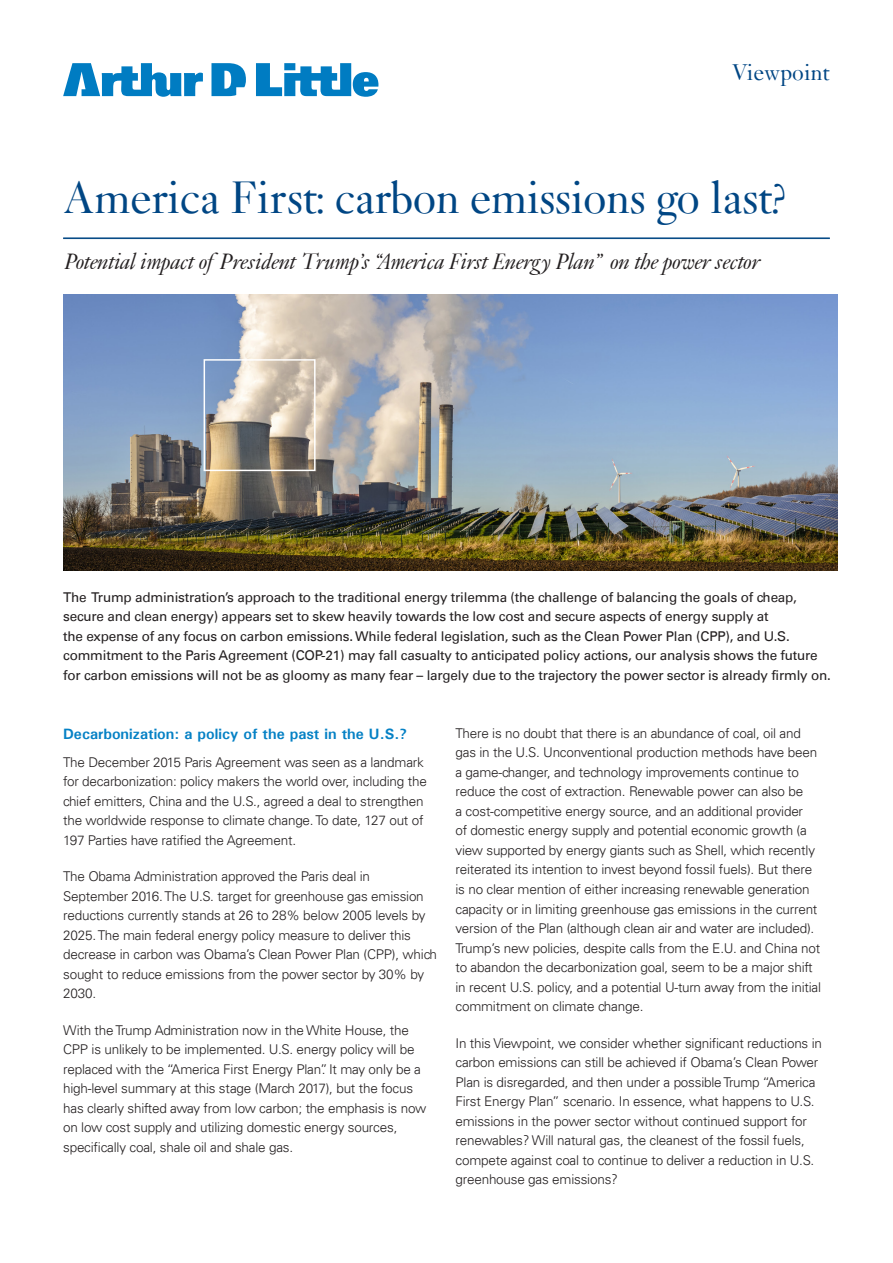
<style>
.page{position:relative;width:893px;height:1263px;background:#fff}
.page>*{position:absolute;margin:0;border:0;box-sizing:border-box;transform-origin:0 0}
.ADL_Title{font:48px "Janson";letter-spacing:-.015em;color:#004684}
.ADL_Subtitle{font:italic 24px "Janson";letter-spacing:-.015em;color:#231f20}
.t1{font:24px "Janson";letter-spacing:-.005em;color:#004684}
.ADL_Bhead{font:700 15px "Univers";color:#0581c5}
.ADL_Body_Copy{font:300 13.5px/19.5px "Univers LT";letter-spacing:-.015em;color:#231f20}
.ADL_Introduction{font:13.5px/19.5px "Univers LT";letter-spacing:-.015em;color:#231f20}
.ADL_Para_After_BHead{font:300 13.5px/19.5px "Univers LT";letter-spacing:-.015em;color:#231f20}
</style>
<div class="page">
<svg style="left:63px;top:63px;width:315px;height:34px"></svg>
<img style="left:63px;top:294px;width:775px;height:276px">
<hr style="left:63px;top:238px;width:767px;height:1px;background:#004684">
<div style="left:204px;top:359px;width:112px;height:112px;border:2px solid #fff"></div>
<h2 class="t1" style="left:732px;top:58px;width:100px">Viewpoint</h2>
<p class="ADL_Title" style="left:63px;top:169px;width:725px">America First: carbon emissions go last?</p>
<p class="ADL_Subtitle" style="left:63px;top:248px;width:697px">Potential impact of President Trump’s “America First Energy Plan” on the power sector</p>
<p class="ADL_Introduction" style="left:63px;top:587px;width:769px">The Trump administration’s approach to the traditional energy trilemma (the challenge of balancing the goals of cheap, secure and clean energy) appears set to skew heavily towards the low cost and secure aspects of energy supply at<br>the expense of any focus on carbon emissions. While federal legislation, such as the Clean Power Plan (CPP), and U.S. commitment to the Paris Agreement (COP-21) may fall casualty to anticipated policy actions, our analysis shows the future for carbon emissions will not be as gloomy as many fear – largely due to the trajectory the power sector is already firmly on.</p>
<p class="ADL_Bhead" style="left:63px;top:724px;width:346px">Decarbonization: a policy of the past in the U.S.?</p>
<p class="ADL_Para_After_BHead" style="left:63px;top:752px;width:365px">The December 2015 Paris Agreement was seen as a landmark for decarbonization: policy makers the world over, including the chief emitters, China and the U.S., agreed a deal to strengthen the worldwide response to climate change. To date, 127 out of 197 Parties have ratified the Agreement.</p>
<p class="ADL_Body_Copy" style="left:63px;top:866px;width:375px">The Obama Administration approved the Paris deal in September 2016. The U.S. target for greenhouse gas emission reductions currently stands at 26 to 28% below 2005 levels by 2025. The main federal energy policy measure to deliver this decrease in carbon was Obama’s Clean Power Plan (CPP), which sought to reduce emissions from the power sector by 30% by 2030.</p>
<p class="ADL_Body_Copy" style="left:63px;top:1020px;width:365px">With the Trump Administration now in the White House, the CPP is unlikely to be implemented. U.S. energy policy will be replaced with the “America First Energy Plan”. It may only be a high-level summary at this stage (March 2017), but the focus has clearly shifted away from low carbon; the emphasis is now on low cost supply and utilizing domestic energy sources, specifically coal, shale oil and shale gas.</p>
<p class="ADL_Body_Copy" style="left:455px;top:723px;width:367px">There is no doubt that there is an abundance of coal, oil and gas in the U.S. Unconventional production methods have been a game-changer, and technology improvements continue to reduce the cost of extraction. Renewable power can also be<br>a cost-competitive energy source, and an additional provider<br>of domestic energy supply and potential economic growth (a view supported by energy giants such as Shell, which recently reiterated its intention to invest beyond fossil fuels). But there is no clear mention of either increasing renewable generation capacity or in limiting greenhouse gas emissions in the current version of the Plan (although clean air and water are included).<br>Trump’s new policies, despite calls from the E.U. and China not to abandon the decarbonization goal, seem to be a major shift in recent U.S. policy, and a potential U-turn away from the initial commitment on climate change.</p>
<p class="ADL_Body_Copy" style="left:455px;top:1033px;width:368px">In this Viewpoint, we consider whether significant reductions in carbon emissions can still be achieved if Obama’s Clean Power Plan is disregarded, and then under a possible Trump “America First Energy Plan” scenario. In essence, what happens to U.S. emissions in the power sector without continued support for renewables? Will natural gas, the cleanest of the fossil fuels, compete against coal to continue to deliver a reduction in U.S. greenhouse gas emissions?</p>
</div>
